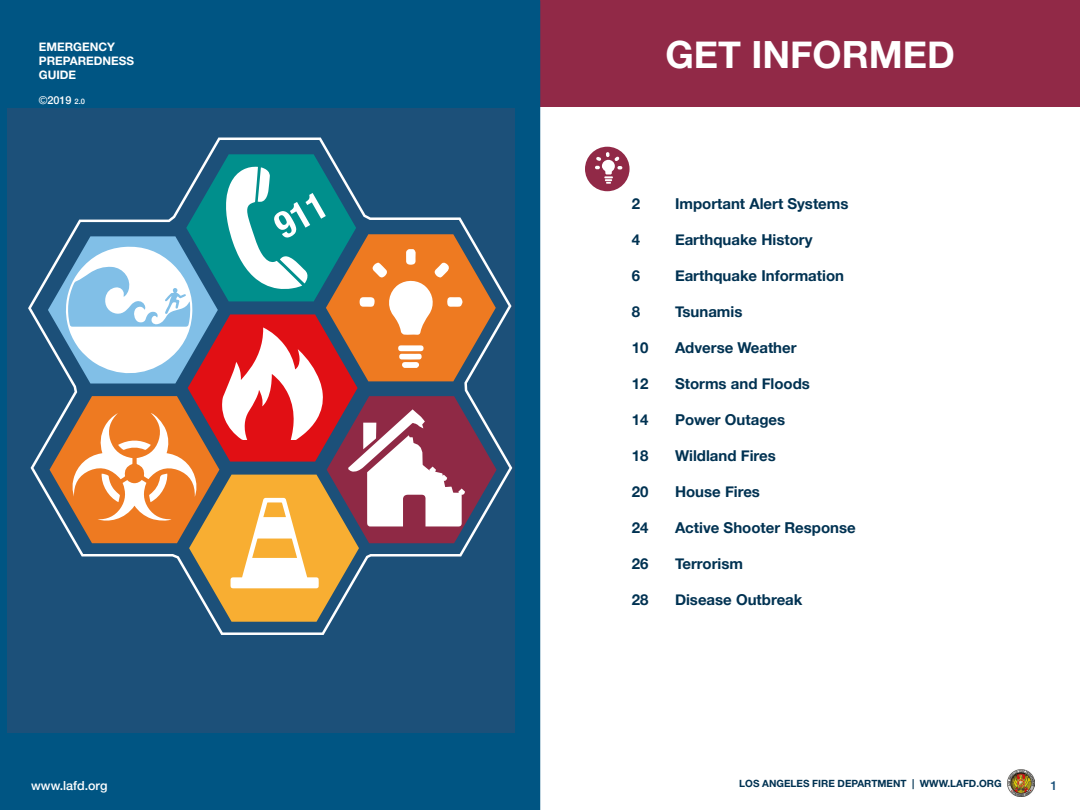
<style>
.page{position:relative;width:1080px;height:810px;background:#fff}
.page>*{position:absolute;margin:0;border:0;box-sizing:border-box;transform-origin:0 0}
.t1{font:700 37.5px "Helvetica Neue";color:#fff}
.t2{font:700 15px "Helvetica Neue";color:#003252}
.t3{font:500 12.5px "Helvetica Neue";color:#fff}
.t4{font:500 12.5px "Helvetica Neue LT Std";color:#184f78}
.t5{font:700 11.75px/14.1px "Helvetica Neue LT Std";color:#fff}
.t6{font:500 10.88px "Helvetica Neue";color:#fff}
.t7{font:700 10px "Helvetica Neue LT Std";color:#003252}
.s1{font-family:"Avenir Next";font-weight:400}
.s2{font-size:7.5px}
</style>
<div class="page">
<div style="left:540px;top:0;width:540px;height:106px;background:#912947"></div>
<img style="left:1008px;top:769px;width:27px;height:28px">
<div style="left:585px;top:147px;width:45px;height:44px;background:#912947;border-radius:50%"></div>
<div style="left:605px;top:168px;width:7px;height:6px;background:#fff"></div>
<svg style="left:595px;top:152px;width:27px;height:17px"></svg>
<svg style="left:604px;top:176px;width:9px;height:8px"></svg>
<div style="left:0;top:0;width:540px;height:810px;background:#005583"></div>
<div style="left:8px;top:108px;width:507px;height:625px;background:#1c5079"></div>
<svg style="left:48px;top:154px;width:449px;height:468px"></svg>
<p class="t5" style="left:39px;top:39px;width:97px">EMERGENCY<br>PREPAREDNESS<br>GUIDE</p>
<p class="t6" style="left:39px;top:92px;width:48px"><span class="s1">©</span>2019 <span class="s2">2.0</span></p>
<p class="t3" style="left:31px;top:775px;width:78px">www.lafd.org</p>
<h1 class="t1" style="left:665px;top:26px;width:291px">GET INFORMED</h1>
<p class="t2" style="left:632px;top:191px;width:10px">2</p>
<p class="t2" style="left:632px;top:227px;width:10px">4</p>
<p class="t2" style="left:632px;top:263px;width:10px">6</p>
<p class="t2" style="left:632px;top:299px;width:10px">8</p>
<p class="t2" style="left:632px;top:335px;width:18px">10</p>
<p class="t2" style="left:632px;top:371px;width:18px">12</p>
<p class="t2" style="left:632px;top:407px;width:18px">14</p>
<p class="t2" style="left:632px;top:443px;width:18px">18</p>
<p class="t2" style="left:632px;top:479px;width:18px">20</p>
<p class="t2" style="left:632px;top:515px;width:18px">24</p>
<p class="t2" style="left:632px;top:551px;width:18px">26</p>
<p class="t2" style="left:632px;top:587px;width:18px">28</p>
<p class="t2" style="left:675px;top:191px;width:175px">Important Alert Systems</p>
<p class="t2" style="left:675px;top:227px;width:139px">Earthquake History</p>
<p class="t2" style="left:675px;top:263px;width:171px">Earthquake Information</p>
<p class="t2" style="left:675px;top:299px;width:69px">Tsunamis</p>
<p class="t2" style="left:675px;top:335px;width:123px">Adverse Weather</p>
<p class="t2" style="left:675px;top:371px;width:136px">Storms and Floods</p>
<p class="t2" style="left:675px;top:407px;width:112px">Power Outages</p>
<p class="t2" style="left:675px;top:443px;width:102px">Wildland Fires</p>
<p class="t2" style="left:675px;top:479px;width:87px">House Fires</p>
<p class="t2" style="left:675px;top:515px;width:182px">Active Shooter Response</p>
<p class="t2" style="left:675px;top:551px;width:70px">Terrorism</p>
<p class="t2" style="left:675px;top:587px;width:129px">Disease Outbreak</p>
<p class="t7" style="left:739px;top:777px;width:264px">LOS ANGELES FIRE DEPARTMENT | WWW.LAFD.ORG</p>
<p class="t4" style="left:1051px;top:779px;width:8px">1</p>
</div>
